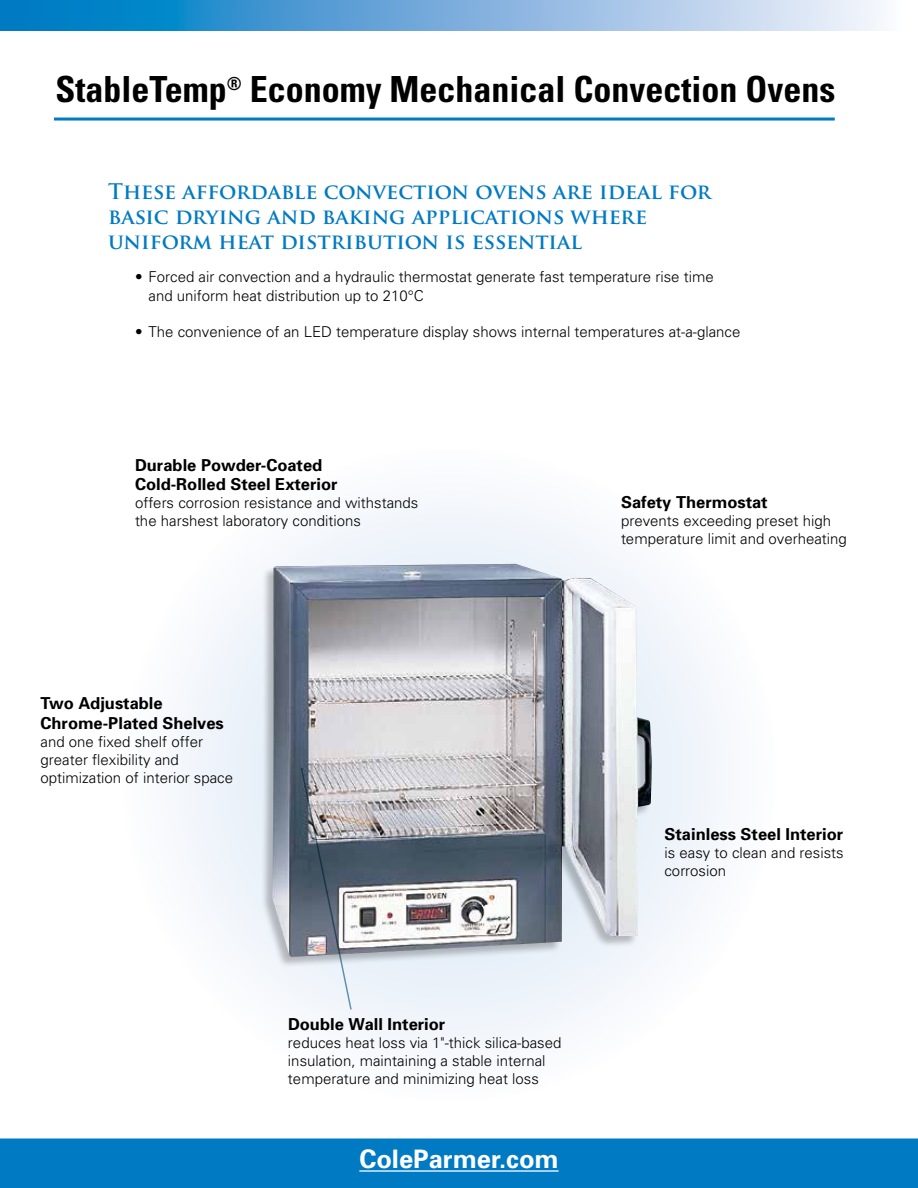
<style>
.page{position:relative;width:918px;height:1188px;background:#fff}
.page>*{position:absolute;margin:0;border:0;box-sizing:border-box;transform-origin:0 0}
.t1{font:700 condensed 36px "Univers";color:#000}
.t2{font:700 25.5px "Univers";color:#fff}
.t3{font:700 21px/25.2px "Trajan Pro";color:#007ac2}
.t4{font:700 16.5px/19.8px "Univers";color:#000}
.t5{font:300 15px/18px "Univers";color:#000}
</style>
<div class="page">
<svg style="left:0;top:0;width:882px;height:30px;background:#70aedc"></svg>
<div style="left:0;top:1137px;width:918px;height:51px;background:#007ac2"></div>
<hr style="left:0;top:1134px;width:918px;height:4px;background:#fff">
<hr style="left:54px;top:118px;width:781px;height:3px;background:#007ac2">
<hr style="left:359px;top:1170px;width:200px;height:2px;background:#fff">
<div style="left:123px;top:448px;width:653px;height:653px;background:#f6f8fc;border-radius:50%"></div>
<div style="left:261px;top:563px;width:391px;height:405px;background:#000;opacity:.25"></div>
<img style="left:272px;top:564px;width:380px;height:393px">
<svg style="left:300px;top:766px;width:53px;height:244px"></svg>
<h1 class="t1" style="left:55px;top:67px;width:782px">StableTemp<sup>®</sup> Economy Mechanical Convection Ovens</h1>
<h3 class="t3" style="left:108px;top:179px;width:605px">These affordable convection ovens are ideal for basic drying and baking applications where uniform heat distribution is essential</h3>
<p class="t5" style="left:149px;top:267px;width:567px;line-height:19.5px;text-indent:-14px">• Forced air convection and a hydraulic thermostat generate fast temperature rise time and uniform heat distribution up to 210°C</p>
<p class="t5" style="left:135px;top:323px;width:607px">• The convenience of an LED temperature display shows internal temperatures at-a-glance</p>
<p class="t4" style="left:135px;top:455px;width:204px">Durable Powder-Coated<br>Cold-Rolled Steel Exterior</p>
<p class="t5" style="left:135px;top:494px;width:285px">offers corrosion resistance and withstands the harshest laboratory conditions</p>
<p class="t4" style="left:40px;top:693px;width:185px">Two Adjustable<br>Chrome-Plated Shelves</p>
<p class="t5" style="left:41px;top:733px;width:194px">and one fixed shelf offer greater flexibility and optimization of interior space</p>
<p class="t4" style="left:288px;top:1014px;width:159px">Double Wall Interior</p>
<p class="t5" style="left:288px;top:1034px;width:275px">reduces heat loss via 1"-thick silica-based insulation, maintaining a stable internal temperature and minimizing heat loss</p>
<h2 class="t2" style="left:359px;top:1144px;width:201px">ColeParmer.com</h2>
<p class="t4" style="left:621px;top:492px;width:148px">Safety Thermostat</p>
<p class="t5" style="left:621px;top:512px;width:227px">prevents exceeding preset high temperature limit and overheating</p>
<p class="t4" style="left:664px;top:824px;width:180px">Stainless Steel Interior</p>
<p class="t5" style="left:664px;top:843px;width:181px">is easy to clean and resists corrosion</p>
</div>
